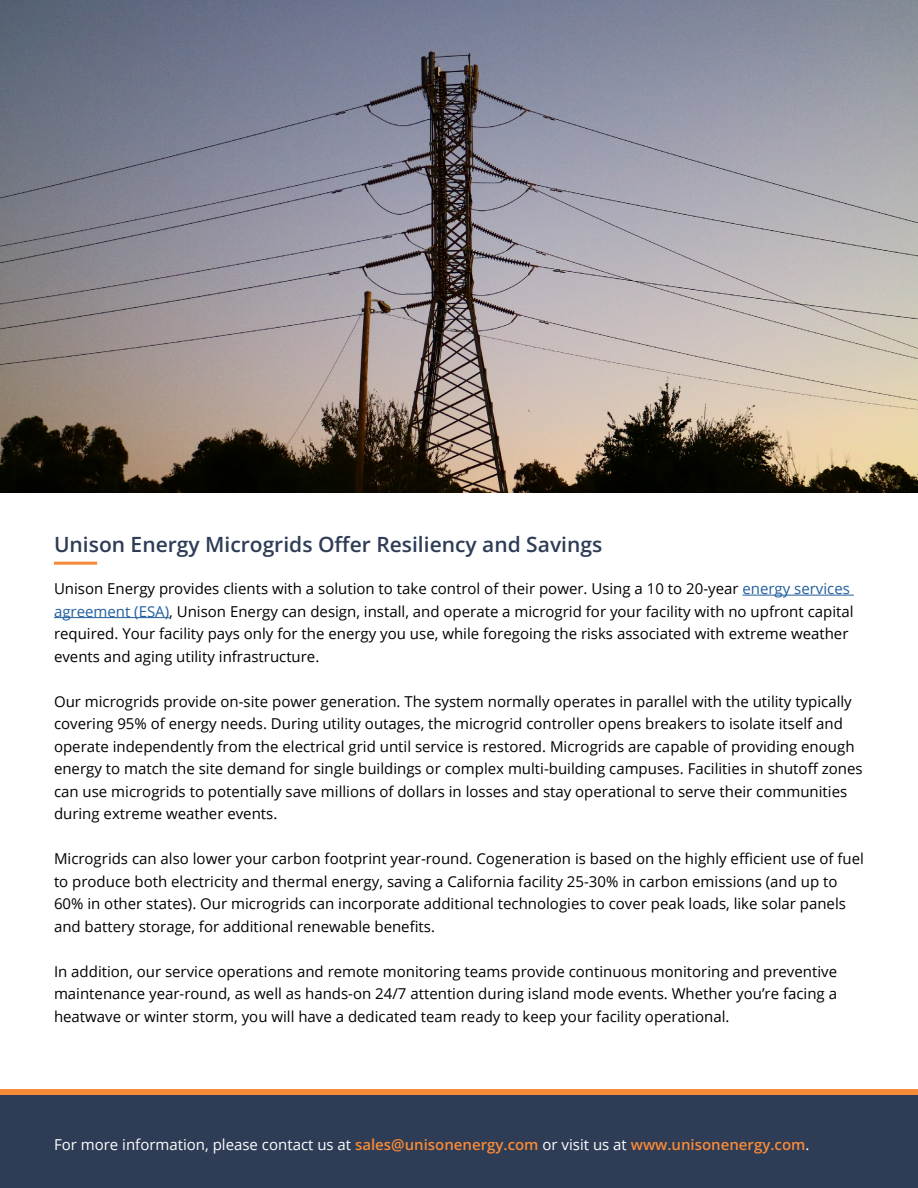
<style>
.page{position:relative;width:918px;height:1188px;background:#fff}
.page>*{position:absolute;margin:0;border:0;box-sizing:border-box;transform-origin:0 0}
.t1{font:600 21px "Open Sans";color:#2e3c56}
.t2{font:15px/22.5px "Open Sans";color:#000}
.t3{font:15px "Open Sans";color:#fff}
.s1{color:#215e9e}
.s2{font-weight:600;color:#f78a38}
</style>
<div class="page">
<hr style="left:742px;top:595px;width:112px;height:1px;background:#215e9e">
<hr style="left:54px;top:617px;width:115px;height:1px;background:#215e9e">
<hr style="left:54px;top:562px;width:43px;height:3px;background:#f78a38">
<img style="left:0;top:0;width:918px;height:492px">
<div style="left:0;top:1091px;width:918px;height:97px;background:#2e3c56"></div>
<div style="left:0;top:1089px;width:918px;height:6px;background:#f78a38"></div>
<h1 class="t1" style="left:54px;top:530px;width:550px">Unison Energy Microgrids Offer Resiliency and Savings</h1>
<p class="t2" style="left:54px;top:577px;width:801px">Unison Energy provides clients with a solution to take control of their power. Using a 10 to 20-year <span class="s1">energy services agreement (ESA)</span>, Unison Energy can design, install, and operate a microgrid for your facility with no upfront capital required. Your facility pays only for the energy you use, while foregoing the risks associated with extreme weather events and aging utility infrastructure.</p>
<p class="t2" style="left:54px;top:689px;width:810px">Our microgrids provide on-site power generation. The system normally operates in parallel with the utility typically covering 95% of energy needs. During utility outages, the microgrid controller opens breakers to isolate itself and operate independently from the electrical grid until service is restored. Microgrids are capable of providing enough energy to match the site demand for single buildings or complex multi-building campuses. Facilities in shutoff zones can use microgrids to potentially save millions of dollars in losses and stay operational to serve their communities during extreme weather events.</p>
<p class="t2" style="left:54px;top:847px;width:812px">Microgrids can also lower your carbon footprint year-round. Cogeneration is based on the highly efficient use of fuel to produce both electricity and thermal energy, saving a California facility 25-30% in carbon emissions (and up to 60% in other states). Our microgrids can incorporate additional technologies to cover peak loads, like solar panels and battery storage, for additional renewable benefits.</p>
<p class="t2" style="left:54px;top:959px;width:785px;text-align:justify">In addition, our service operations and remote monitoring teams provide continuous monitoring and preventive maintenance year-round, as well as hands-on 24/7 attention during island mode events. Whether you’re facing a heatwave or winter storm, you will have a dedicated team ready to keep your facility operational.</p>
<p class="t3" style="left:54px;top:1134px;width:757px">For more information, please contact us at <span class="s2">sales@unisonenergy.com</span> or visit us at <span class="s2">www.unisonenergy.com</span>.</p>
</div>
